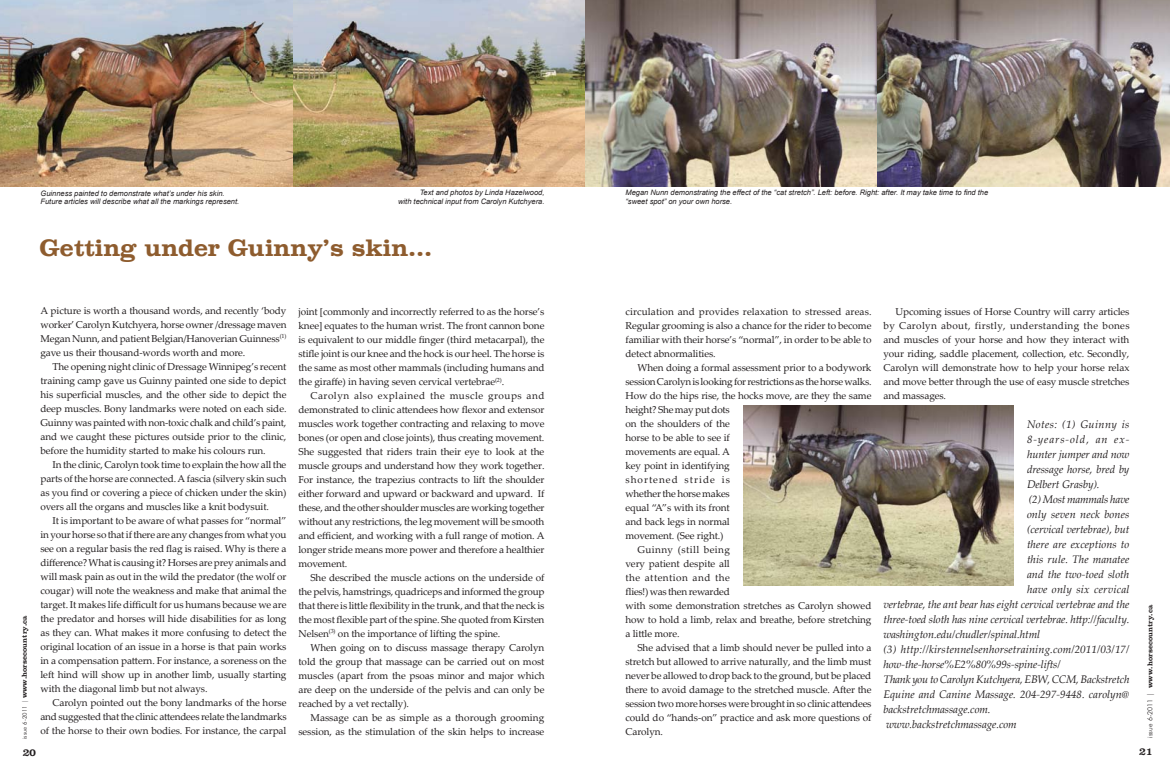
<style>
.page{position:relative;width:1170px;height:774px;background:#fff}
.page>*{position:absolute;margin:0;border:0;box-sizing:border-box;transform-origin:0 0}
.t1{font:700 24px "Clarendon";color:#8e5c2e}
.t2{font:italic 11px "Palatino Linotype";letter-spacing:-.01em;color:#231f20}
.t3{font:italic 11px "Palatino Linotype";letter-spacing:.01em;color:#231f20}
.t4{font:italic 11px "Palatino Linotype";letter-spacing:.015em;color:#231f20}
.t5{font:italic 11px "Palatino Linotype";letter-spacing:.03em;color:#231f20}
.t6{font:italic 11px "Palatino Linotype";letter-spacing:.085em;color:#231f20}
.t7{font:10px/14px "Palatino Linotype";letter-spacing:-.01em;color:#231f20;text-align:justify}
.t8{font:10px "Palatino Linotype";letter-spacing:.045em;color:#231f20}
.t9{font:10px "Palatino Linotype";letter-spacing:.1em;color:#231f20}
.t10{font:10px "Palatino Linotype";letter-spacing:.04em;color:#231f20}
.t11{font:700 9.5px "Clarendon";color:#231f20}
.t12{font:italic 7.5px/8.5px "Arial";color:#231f20}
.t13{font:700 7px "Clarendon";letter-spacing:.01em;color:#231f20}
.s1{font-family:"Futura BT";font-weight:300;font-size:6px}
.s2{font-family:"Futura BT";font-weight:300}
</style>
<div class="page">
<img style="left:0;top:0;width:1170px;height:186px">
<img style="left:743px;top:405px;width:271px;height:180px">
<p class="t12" style="left:40px;top:189px;width:200px">Guinness painted to demonstrate what’s under his skin.<br>Future articles will describe what all the markings represent.</p>
<p class="t12" style="left:626px;top:188px;width:364px">Megan Nunn demonstrating the effect of the “cat stretch”. Left: before. Right: after. It may take time to find the “sweet spot” on your own horse.</p>
<p class="t12" style="left:398px;top:189px;width:148px;text-align:right">Text and photos by Linda Hazelwood,<br>with technical input from Carolyn Kutchyera.</p>
<h1 class="t1" style="left:40px;top:233px;width:394px">Getting under Guinny’s skin...</h1>
<p class="t13" style="left:20px;top:739px;width:125px;rotate:-90deg"><span class="s1">issue 6-2011 |</span> www.horsecountry.ca</p>
<p class="t7" style="left:40px;top:303px;width:248px">A picture is worth a thousand words, and recently ‘body worker’ Carolyn Kutchyera, horse owner /dressage maven Megan Nunn, and patient Belgian/Hanoverian Guinness<sup>(1) </sup>gave us their thousand-words worth and more.</p>
<p class="t7" style="left:40px;top:359px;width:248px;text-indent:12px">The opening night clinic of Dressage Winnipeg’s recent training camp gave us Guinny painted one side to depict his superficial muscles, and the other side to depict the deep muscles. Bony landmarks were noted on each side.<br>Guinny was painted with non-toxic chalk and child’s paint, and we caught these pictures outside prior to the clinic, before the humidity started to make his colours run.</p>
<p class="t7" style="left:40px;top:457px;width:248px;text-indent:12px">In the clinic, Carolyn took time to explain the how all the parts of the horse are connected. A fascia (silvery skin such as you find or covering a piece of chicken under the skin) overs all the organs and muscles like a knit bodysuit.</p>
<p class="t7" style="left:40px;top:513px;width:248px;text-indent:12px">It is important to be aware of what passes for “normal” in your horse so that if there are any changes from what you see on a regular basis the red flag is raised. Why is there a difference? What is causing it? Horses are prey animals and will mask pain as out in the wild the predator (the wolf or cougar) will note the weakness and make that animal the target. It makes life difficult for us humans because we are the predator and horses will hide disabilities for as long as they can. What makes it more confusing to detect the original location of an issue in a horse is that pain works in a compensation pattern. For instance, a soreness on the left hind will show up in another limb, usually starting with the diagonal limb but not always.</p>
<p class="t7" style="left:40px;top:695px;width:248px;text-indent:12px">Carolyn pointed out the bony landmarks of the horse and suggested that the clinic attendees relate the landmarks of the horse to their own bodies. For instance, the carpal</p>
<p class="t11" style="left:23px;top:747px;width:14px">20</p>
<p class="t7" style="left:298px;top:304px;width:248px">joint [commonly and incorrectly referred to as the horse’s knee] equates to the human wrist. The front cannon bone is equivalent to our middle finger (third metacarpal), the stifle joint is our knee and the hock is our heel. The horse is the same as most other mammals (including humans and the giraffe) in having seven cervical vertebrae<sup>(2)</sup>.</p>
<p class="t7" style="left:298px;top:388px;width:248px;text-indent:12px">Carolyn also explained the muscle groups and demonstrated to clinic attendees how flexor and extensor muscles work together contracting and relaxing to move bones (or open and close joints), thus creating movement.<br>She suggested that riders train their eye to look at the muscle groups and understand how they work together.<br>For instance, the trapezius contracts to lift the shoulder either forward and upward or backward and upward. If these, and the other shoulder muscles are working together without any restrictions, the leg movement will be smooth and efficient, and working with a full range of motion. A longer stride means more power and therefore a healthier movement.</p>
<p class="t7" style="left:298px;top:570px;width:248px;text-indent:12px">She described the muscle actions on the underside of the pelvis, hamstrings, quadriceps and informed the group that there is little flexibility in the trunk, and that the neck is the most flexible part of the spine. She quoted from Kirsten Nelsen<sup>(3)</sup> on the importance of lifting the spine.</p>
<p class="t7" style="left:298px;top:640px;width:248px;text-indent:12px">When going on to discuss massage therapy Carolyn told the group that massage can be carried out on most muscles (apart from the psoas minor and major which are deep on the underside of the pelvis and can only be reached by a vet rectally).</p>
<p class="t7" style="left:298px;top:710px;width:247px;text-align:right">Massage can be as simple as a thorough grooming session, as the stimulation of the skin helps to increase</p>
<p class="t7" style="left:626px;top:304px;width:248px">circulation and provides relaxation to stressed areas.<br>Regular grooming is also a chance for the rider to become familiar with their horse’s “normal”, in order to be able to detect abnormalities.</p>
<p class="t7" style="left:638px;top:360px;width:236px">When doing a formal assessment prior to a bodywork</p>
<p class="t7" style="left:626px;top:374px;width:248px">session Carolyn is looking for restrictions as the horse walks.</p>
<p class="t7" style="left:626px;top:388px;width:248px">How do the hips rise, the hocks move, are they the same</p>
<p class="t7" style="left:626px;top:402px;width:106px">height? She may put dots</p>
<p class="t7" style="left:626px;top:416px;width:106px">on the shoulders of the</p>
<p class="t7" style="left:626px;top:430px;width:106px">horse to be able to see if</p>
<p class="t7" style="left:626px;top:444px;width:106px">movements are equal. A</p>
<p class="t7" style="left:626px;top:458px;width:106px">key point in identifying</p>
<p class="t9" style="left:626px;top:472px;width:106px">shortened stride is</p>
<p class="t7" style="left:626px;top:486px;width:106px">whether the horse makes</p>
<p class="t7" style="left:626px;top:500px;width:106px">equal “A”s with its front</p>
<p class="t7" style="left:626px;top:514px;width:106px">and back legs in normal</p>
<p class="t7" style="left:626px;top:528px;width:100px">movement. (See right.)</p>
<p class="t10" style="left:638px;top:542px;width:94px">Guinny (still being</p>
<p class="t7" style="left:626px;top:556px;width:106px">very patient despite all</p>
<p class="t8" style="left:626px;top:570px;width:106px">the attention and the</p>
<p class="t7" style="left:626px;top:584px;width:106px">flies!) was then rewarded</p>
<p class="t7" style="left:626px;top:598px;width:247px">with some demonstration stretches as Carolyn showed</p>
<p class="t7" style="left:626px;top:612px;width:247px">how to hold a limb, relax and breathe, before stretching</p>
<p class="t7" style="left:626px;top:626px;width:56px">a little more.</p>
<p class="t7" style="left:638px;top:640px;width:236px">She advised that a limb should never be pulled into a</p>
<p class="t7" style="left:626px;top:654px;width:248px">stretch but allowed to arrive naturally, and the limb must</p>
<p class="t7" style="left:626px;top:668px;width:247px">never be allowed to drop back to the ground, but be placed</p>
<p class="t7" style="left:626px;top:682px;width:247px">there to avoid damage to the stretched muscle. After the</p>
<p class="t7" style="left:626px;top:696px;width:248px">session two more horses were brought in so clinic attendees</p>
<p class="t7" style="left:626px;top:710px;width:247px">could do “hands-on” practice and ask more questions of</p>
<p class="t7" style="left:626px;top:724px;width:39px">Carolyn.</p>
<p class="t7" style="left:884px;top:304px;width:248px;text-indent:12px">Upcoming issues of Horse Country will carry articles by Carolyn about, firstly, understanding the bones and muscles of your horse and how they interact with your riding, saddle placement, collection, etc. Secondly, Carolyn will demonstrate how to help your horse relax and move better through the use of easy muscle stretches and massages.</p>
<p class="t5" style="left:1027px;top:416px;width:104px">Notes: (1) Guinny is</p>
<p class="t6" style="left:1027px;top:431px;width:104px">8-years-old, an ex-</p>
<p class="t2" style="left:1027px;top:446px;width:104px">hunter jumper and now</p>
<p class="t2" style="left:1027px;top:461px;width:104px">dressage horse, bred by</p>
<p class="t2" style="left:1027px;top:476px;width:74px">Delbert Grasby).</p>
<p class="t2" style="left:1029px;top:491px;width:102px">(2) Most mammals have</p>
<p class="t3" style="left:1027px;top:506px;width:104px">only seven neck bones</p>
<p class="t2" style="left:1027px;top:521px;width:104px">(cervical vertebrae), but</p>
<p class="t2" style="left:1027px;top:536px;width:104px">there are exceptions to</p>
<p class="t2" style="left:1027px;top:551px;width:104px">this rule. The manatee</p>
<p class="t2" style="left:1027px;top:566px;width:104px">and the two-toed sloth</p>
<p class="t4" style="left:1027px;top:581px;width:104px">have only six cervical</p>
<p class="t2" style="left:884px;top:596px;width:247px">vertebrae, the ant bear has eight cervical vertebrae and the</p>
<p class="t2" style="left:884px;top:611px;width:248px">three-toed sloth has nine cervical vertebrae. http://faculty.</p>
<p class="t2" style="left:884px;top:626px;width:158px">washington.edu/chudler/spinal.html</p>
<p class="t3" style="left:884px;top:641px;width:247px">(3) http://kirstennelsenhorsetraining.com/2011/03/17/</p>
<p class="t2" style="left:884px;top:656px;width:179px">how-the-horse%E2%80%99s-spine-lifts/</p>
<p class="t2" style="left:884px;top:671px;width:248px">Thank you to Carolyn Kutchyera, EBW, CCM, Backstretch</p>
<p class="t2" style="left:884px;top:686px;width:247px">Equine and Canine Massage. 204-297-9448. carolyn@</p>
<p class="t2" style="left:884px;top:701px;width:109px">backstretchmassage.com.</p>
<p class="t2" style="left:886px;top:716px;width:132px">www.backstretchmassage.com</p>
<p class="t13" style="left:1146px;top:738px;width:134px;rotate:-90deg"><span class="s2">issue 6-2011 |</span> www.horsecountry.ca</p>
<p class="t11" style="left:1140px;top:746px;width:14px">21</p>
</div>
